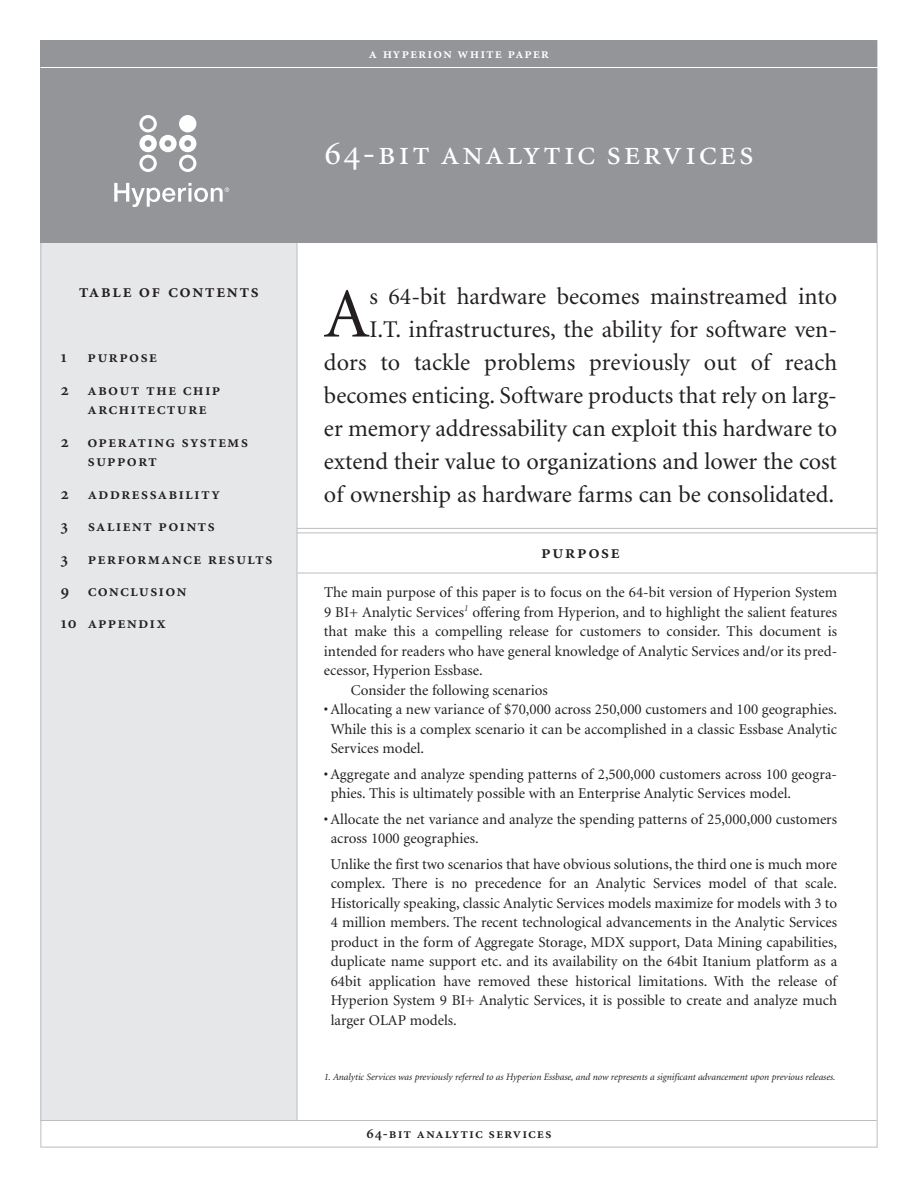
<style>
.page{position:relative;width:918px;height:1188px;background:#fff}
.page>*{position:absolute;margin:0;border:0;box-sizing:border-box;transform-origin:0 0}
.t1{font:70.35px "Minion";color:#231f20}
.t2{font:36px "Minion Regular SC";letter-spacing:.065em;color:#fff}
.t3{font:24px/33px "Minion";color:#231f20;text-align:right}
.t4{font:19.5px "Minion Semibold SC";letter-spacing:.065em;color:#231f20}
.t5{font:17.25px/32.4px "Minion Semibold SC";letter-spacing:.065em;color:#231f20}
.t6{font:15px/19.5px "Minion";color:#231f20;text-align:justify}
.t7{font:15px "Minion Semibold SC";letter-spacing:.065em;color:#231f20}
.t8{font:15px "Minion Semibold SC";letter-spacing:.065em;color:#fff}
.t9{font:italic 9.75px "Minion";letter-spacing:-.005em;color:#231f20}
</style>
<div class="page">
<div style="left:40px;top:243px;width:257px;height:877px;background:#e6e7e9"></div>
<hr style="left:297px;top:243px;width:1px;height:877px;background:#bcbdc0">
<div style="left:40px;top:40px;width:838px;height:203px;background:#939598"></div>
<hr style="left:40px;top:1120px;width:837px;height:1px;background:#bcbdc0">
<hr style="left:40px;top:67px;width:838px;height:1px;background:#fff">
<svg style="left:139px;top:115px;width:57px;height:57px"></svg>
<svg style="left:114px;top:183px;width:115px;height:24px"></svg>
<hr style="left:297px;top:533px;width:580px;height:1px;background:#bcbdc0">
<hr style="left:298px;top:573px;width:579px;height:1px;background:#bcbdc0">
<hr style="left:297px;top:528px;width:580px;height:1px;background:#bcbdc0">
<h3 class="t4" style="left:79px;top:283px;width:181px">table of contents</h3>
<p class="t5" style="left:61px;top:341px;width:161px">1 purpose<br>2 about the chip</p>
<p class="t5" style="left:61px;top:393px;width:189px;text-indent:27px">architecture<br>2 operating systems</p>
<p class="t5" style="left:61px;top:445px;width:213px;text-indent:27px">support<br>2 addressability<br>3 salient points<br>3 performance results<br>9 conclusion<br>10 appendix</p>
<p class="t8" style="left:369px;top:47px;width:182px">a hyperion white paper</p>
<h2 class="t2" style="left:324px;top:139px;width:431px">64-bit analytic services</h2>
<p class="t3" style="left:324px;top:281px;width:515px">s 64-bit hardware becomes mainstreamed into<br>I.T. infrastructures, the ability for software ven&shy;dors to tackle problems previously out of reach becomes enticing. Software products that rely on larg&shy;er memory addressability can exploit this hardware to extend their value to organizations and lower the cost of ownership as hardware farms can be consolidated.</p>
<h1 class="t1" style="left:324px;top:287px;width:47px">A</h1>
<h3 class="t4" style="left:541px;top:544px;width:80px">purpose</h3>
<p class="t6" style="left:324px;top:584px;width:515px">The main purpose of this paper is to focus on the 64-bit version of Hyperion System</p>
<p class="t6" style="left:324px;top:603px;width:515px">9 BI+ Analytic Services<sup>1</sup> offering from Hyperion, and to highlight the salient features</p>
<p class="t6" style="left:324px;top:623px;width:515px">that make this a compelling release for customers to consider. This document is</p>
<p class="t6" style="left:324px;top:642px;width:515px">intended for readers who have general knowledge of Analytic Services and/or its pred-</p>
<p class="t6" style="left:324px;top:662px;width:160px">ecessor, Hyperion Essbase.</p>
<p class="t6" style="left:351px;top:681px;width:198px">Consider the following scenarios</p>
<p class="t6" style="left:331px;top:701px;width:508px;text-indent:-7px">•Allocating a new variance of $70,000 across 250,000 customers and 100 geographies.<br>While this is a complex scenario it can be accomplished in a classic Essbase Analytic Services model.</p>
<p class="t6" style="left:331px;top:765px;width:508px;text-indent:-7px">• Aggregate and analyze spending patterns of 2,500,000 customers across 100 geogra&shy;phies. This is ultimately possible with an Enterprise Analytic Services model.</p>
<p class="t6" style="left:331px;top:810px;width:508px;text-indent:-7px">• Allocate the net variance and analyze the spending patterns of 25,000,000 customers across 1000 geographies.</p>
<p class="t6" style="left:331px;top:856px;width:508px">Unlike the first two scenarios that have obvious solutions, the third one is much more complex. There is no precedence for an Analytic Services model of that scale.<br>Historically speaking, classic Analytic Services models maximize for models with 3 to 4 million members. The recent technological advancements in the Analytic Services product in the form of Aggregate Storage, MDX support, Data Mining capabilities, duplicate name support etc. and its availability on the 64bit Itanium platform as a 64bit application have removed these historical limitations. With the release of Hyperion System 9 BI+ Analytic Services, it is possible to create and analyze much larger OLAP models.</p>
<p class="t9" style="left:324px;top:1073px;width:513px">1. Analytic Services was previously referred to as Hyperion Essbase, and now represents a significant advancement upon previous releases.</p>
<p class="t7" style="left:367px;top:1127px;width:186px">64-bit analytic services</p>
</div>
